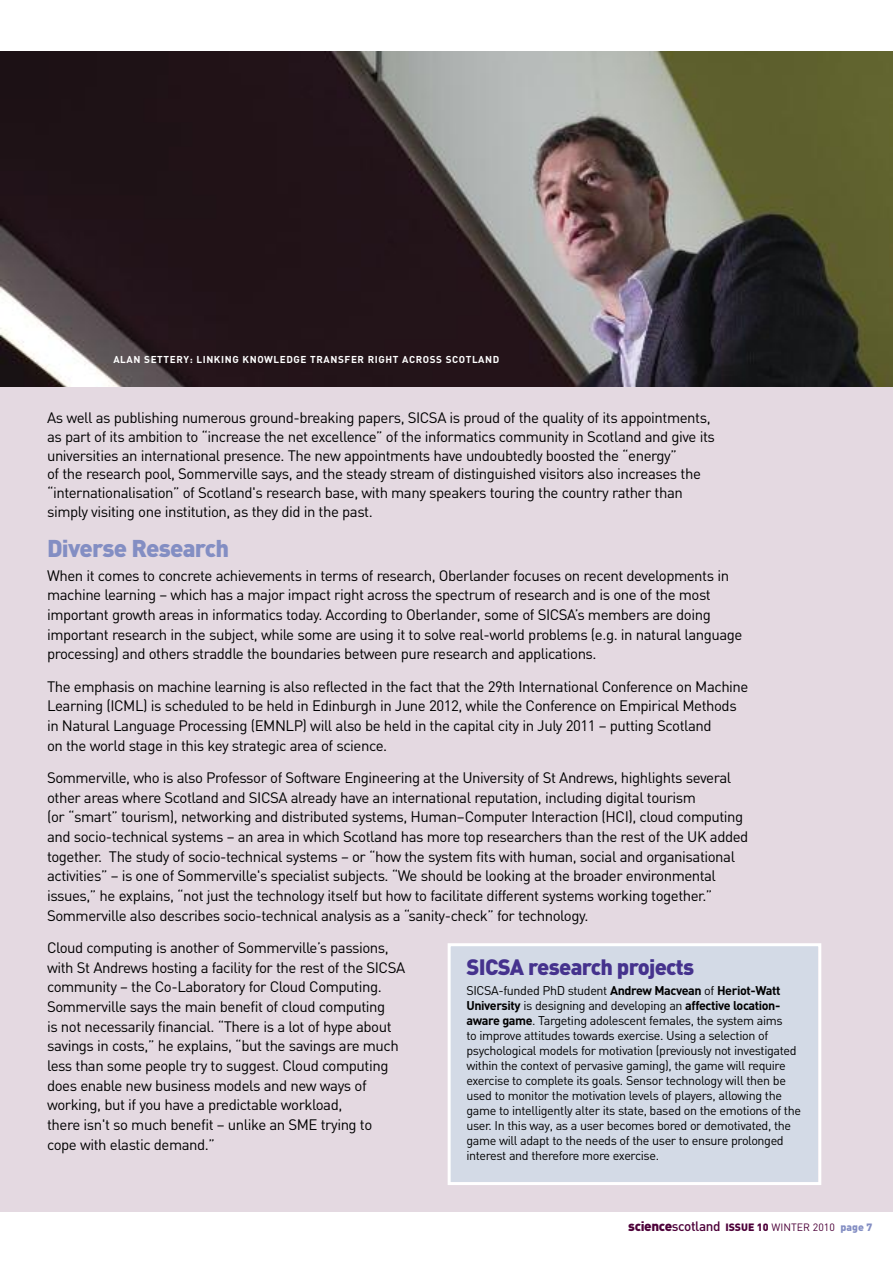
<style>
.page{position:relative;width:893px;height:1263px;background:#fff}
.page>*{position:absolute;margin:0;border:0;box-sizing:border-box;transform-origin:0 0}
.t1{font:900 24px "DIN";letter-spacing:-.035em;color:#838ec3}
.t2{font:900 21.9px "DIN";letter-spacing:-.035em;color:#45328d}
.t3{font:15px/19.6px "DIN";letter-spacing:-.03em;color:#000}
.t4{font:12.6px/15px "DIN";letter-spacing:-.03em;color:#000}
.t5{font:10.5px "DIN";color:#4d0039}
.t6{font:700 9.9px "DIN";letter-spacing:.06em;color:#fff}
.s1{font-weight:700}
.s2{font-weight:900;font-size:13.5px}
.s3{font-weight:500;font-size:13.5px}
.s4{font-weight:900}
.s5{font-weight:900;color:#838ec3}
</style>
<div class="page">
<div style="left:0;top:51px;width:893px;height:1161px;background:#e4d9e1"></div>
<img style="left:0;top:51px;width:893px;height:336px">
<div style="left:451px;top:946px;width:367px;height:236px;background:#d3dae6"></div>
<div style="left:448px;top:943px;width:373px;height:242px;border:3px solid #fff"></div>
<p class="t6" style="left:113px;top:353px;width:387px">ALAN SETTERY: LINKING KNOWLEDGE TRANSFER RIGHT ACROSS SCOTLAND</p>
<p class="t3" style="left:47px;top:408px;width:669px;line-height:18.8px">As well as publishing numerous ground-breaking papers, SICSA is proud of the quality of its appointments, as part of its ambition to “increase the net excellence” of the informatics community in Scotland and give its universities an international presence. The new appointments have undoubtedly boosted the “energy”<br>of the research pool, Sommerville says, and the steady stream of distinguished visitors also increases the “internationalisation” of Scotland's research base, with many speakers touring the country rather than simply visiting one institution, as they did in the past.</p>
<h1 class="t1" style="left:47px;top:534px;width:184px">Diverse Research</h1>
<p class="t3" style="left:47px;top:565px;width:697px">When it comes to concrete achievements in terms of research, Oberlander focuses on recent developments in machine learning – which has a major impact right across the spectrum of research and is one of the most important growth areas in informatics today. According to Oberlander, some of SICSA’s members are doing important research in the subject, while some are using it to solve real-world problems (e.g. in natural language processing) and others straddle the boundaries between pure research and applications.</p>
<p class="t3" style="left:47px;top:676px;width:703px">The emphasis on machine learning is also reflected in the fact that the 29th International Conference on Machine Learning (ICML) is scheduled to be held in Edinburgh in June 2012, while the Conference on Empirical Methods in Natural Language Processing (EMNLP) will also be held in the capital city in July 2011 – putting Scotland<br>on the world stage in this key strategic area of science.</p>
<p class="t3" style="left:47px;top:767px;width:703px">Sommerville, who is also Professor of Software Engineering at the University of St Andrews, highlights several other areas where Scotland and SICSA already have an international reputation, including digital tourism<br>(or “smart” tourism), networking and distributed systems, Human–Computer Interaction (HCI), cloud computing and socio-technical systems – an area in which Scotland has more top researchers than the rest of the UK added together. The study of socio-technical systems – or “how the system fits with human, social and organisational activities” – is one of Sommerville's specialist subjects. “We should be looking at the broader environmental issues,” he explains, “not just the technology itself but how to facilitate different systems working together.” Sommerville also describes socio-technical analysis as a “sanity-check” for technology.</p>
<p class="t3" style="left:47px;top:937px;width:360px">Cloud computing is another of Sommerville’s passions, with St Andrews hosting a facility for the rest of the SICSA community – the Co-Laboratory for Cloud Computing.<br>Sommerville says the main benefit of cloud computing<br>is not necessarily financial. “There is a lot of hype about savings in costs,” he explains, “but the savings are much less than some people try to suggest. Cloud computing does enable new business models and new ways of working, but if you have a predictable workload,<br>there isn't so much benefit – unlike an SME trying to cope with elastic demand.”</p>
<h2 class="t2" style="left:466px;top:954px;width:229px">SICSA research projects</h2>
<p class="t4" style="left:466px;top:982px;width:336px">SICSA-funded PhD student <span class="s1">Andrew Macvean</span> of <span class="s1">Heriot-Watt University</span> is designing and developing an <span class="s1">affective location&shy;aware game</span>. Targeting adolescent females, the system aims<br>to improve attitudes towards exercise. Using a selection of psychological models for motivation (previously not investigated within the context of pervasive gaming), the game will require exercise to complete its goals. Sensor technology will then be used to monitor the motivation levels of players, allowing the game to intelligently alter its state, based on the emotions of the user. In this way, as a user becomes bored or demotivated, the game will adapt to the needs of the user to ensure prolonged interest and therefore more exercise.</p>
<p class="t5" style="left:628px;top:1221px;width:246px"><span class="s2">science</span><span class="s3">scotland</span> <span class="s4">ISSUE 10</span> WINTER 2010 <span class="s5">page 7</span></p>
</div>
